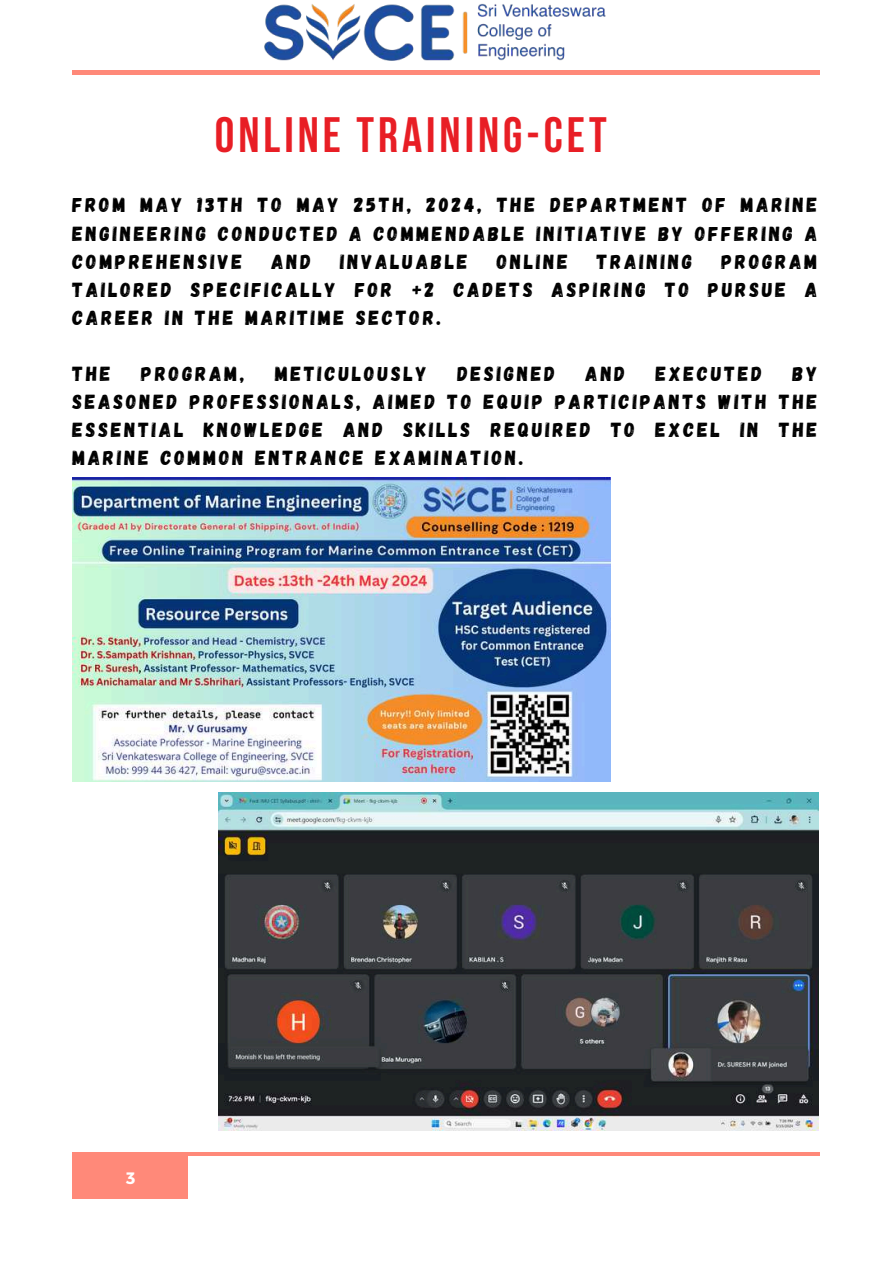
<style>
.page{position:relative;width:894px;height:1264px;background:#fff}
.page>*{position:absolute;margin:0;border:0;box-sizing:border-box;transform-origin:0 0}
.t1{font:700 49.5px "Bebas Neue";letter-spacing:.08em;color:#e81e25}
.t2{font:20.4px/28px "Gagalin";letter-spacing:.14em;color:#000;text-align:justify}
.t3{font:700 16.5px "Montserrat";color:#fff}
</style>
<div class="page">
<hr style="left:72px;top:71px;width:747px;height:3px;background:#ff8979">
<div style="left:72px;top:1152px;width:115px;height:46px;background:#ff8979"></div>
<hr style="left:72px;top:1152px;width:747px;height:3px;background:#ff8979">
<img style="left:233px;top:3px;width:403px;height:68px">
<img style="left:219px;top:792px;width:599px;height:338px">
<img style="left:72px;top:478px;width:538px;height:303px">
<h1 class="t1" style="left:215px;top:115px;width:393px">ONLINE TRAINING-CET</h1>
<p class="t2" style="left:72px;top:190px;width:746px">FROM MAY 13TH TO MAY 25TH, 2024, THE DEPARTMENT OF MARINE ENGINEERING CONDUCTED A COMMENDABLE INITIATIVE BY OFFERING A COMPREHENSIVE</p>
<p class="t2" style="left:271px;top:246px;width:41px">AND</p>
<p class="t2" style="left:340px;top:246px;width:129px">INVALUABLE</p>
<p class="t2" style="left:496px;top:246px;width:73px">ONLINE</p>
<p class="t2" style="left:596px;top:246px;width:97px">TRAINING</p>
<p class="t2" style="left:72px;top:246px;width:746px;text-indent:648px">PROGRAM TAILORED SPECIFICALLY FOR +2 CADETS ASPIRING TO PURSUE A CAREER IN THE MARITIME SECTOR.</p>
<p class="t2" style="left:72px;top:358px;width:40px">THE</p>
<p class="t2" style="left:141px;top:358px;width:105px">PROGRAM,</p>
<p class="t2" style="left:275px;top:358px;width:153px">METICULOUSLY</p>
<p class="t2" style="left:457px;top:358px;width:99px">DESIGNED</p>
<p class="t2" style="left:585px;top:358px;width:41px">AND</p>
<p class="t2" style="left:655px;top:358px;width:108px">EXECUTED</p>
<p class="t2" style="left:72px;top:358px;width:746px;text-indent:719px">BY SEASONED PROFESSIONALS, AIMED TO EQUIP PARTICIPANTS WITH THE ESSENTIAL KNOWLEDGE AND SKILLS REQUIRED TO EXCEL IN THE MARINE COMMON ENTRANCE EXAMINATION.</p>
<p class="t3" style="left:126px;top:1166px;width:11px">3</p>
</div>
